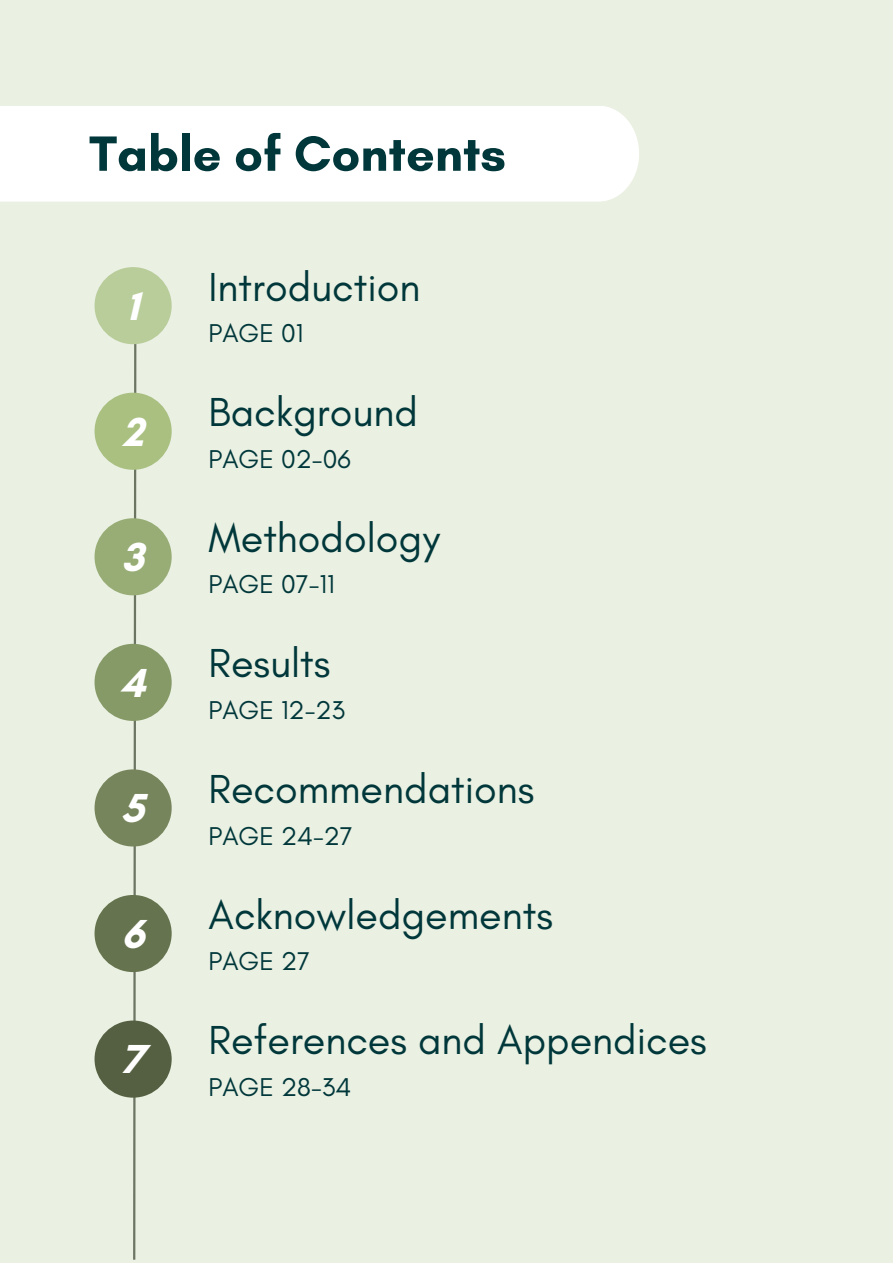
<style>
.page{position:relative;width:893px;height:1263px;background:#eaf0e2}
.page>*{position:absolute;margin:0;border:0;box-sizing:border-box;transform-origin:0 0}
.t1{font:700 50.47px "Glacial Indifference";color:#00373a}
.t2{font:41.25px "Glacial Indifference";color:#00373a}
.t3{font:700 41.25px "Glacial Indifference";color:#fff}
.t4{font:26.25px "Glacial Indifference";color:#00373a}
</style>
<div class="page">
<svg style="left:132px;top:344px;width:6px;height:916px"></svg>
<div style="left:0;top:106px;width:639px;height:96px;background:#fff"></div>
<div style="left:95px;top:267px;width:77px;height:77px;background:#b9cd9b;border-radius:50%"></div>
<div style="left:95px;top:393px;width:77px;height:77px;background:#a9c081;border-radius:50%"></div>
<div style="left:95px;top:518px;width:77px;height:77px;background:#97ad75;border-radius:50%"></div>
<div style="left:95px;top:644px;width:77px;height:77px;background:#869a68;border-radius:50%"></div>
<div style="left:95px;top:769px;width:77px;height:77px;background:#76855b;border-radius:50%"></div>
<div style="left:95px;top:895px;width:77px;height:77px;background:#65734e;border-radius:50%"></div>
<div style="left:95px;top:1020px;width:77px;height:78px;background:#546041;border-radius:50%"></div>
<h1 class="t1" style="left:89px;top:123px;width:418px">Table of Contents</h1>
<p class="t3" style="left:127px;top:281px;width:14px">1</p>
<p class="t3" style="left:122px;top:406px;width:23px">2</p>
<h2 class="t3" style="left:122px;top:532px;width:24px">3</h2>
<p class="t3" style="left:121px;top:657px;width:26px">4</p>
<h2 class="t3" style="left:122px;top:783px;width:24px">5</h2>
<h2 class="t3" style="left:121px;top:909px;width:25px">6</h2>
<h2 class="t3" style="left:122px;top:1034px;width:24px">7</h2>
<h2 class="t2" style="left:208px;top:261px;width:213px">Introduction</h2>
<h2 class="t4" style="left:208px;top:317px;width:96px">PAGE 01</h2>
<h2 class="t2" style="left:208px;top:387px;width:211px">Background</h2>
<h2 class="t4" style="left:208px;top:443px;width:144px">PAGE 02-06</h2>
<p class="t2" style="left:208px;top:513px;width:233px">Methodology</p>
<p class="t4" style="left:208px;top:568px;width:127px">PAGE 07-11</p>
<p class="t2" style="left:208px;top:638px;width:123px">Results</p>
<p class="t4" style="left:208px;top:694px;width:138px">PAGE 12-23</p>
<p class="t2" style="left:208px;top:764px;width:327px">Recommendations</p>
<p class="t4" style="left:208px;top:820px;width:146px">PAGE 24-27</p>
<p class="t2" style="left:208px;top:889px;width:346px">Acknowledgements</p>
<p class="t4" style="left:208px;top:945px;width:103px">PAGE 27</p>
<p class="t2" style="left:208px;top:1015px;width:500px">References and Appendices</p>
<p class="t4" style="left:208px;top:1071px;width:144px">PAGE 28-34</p>
</div>
